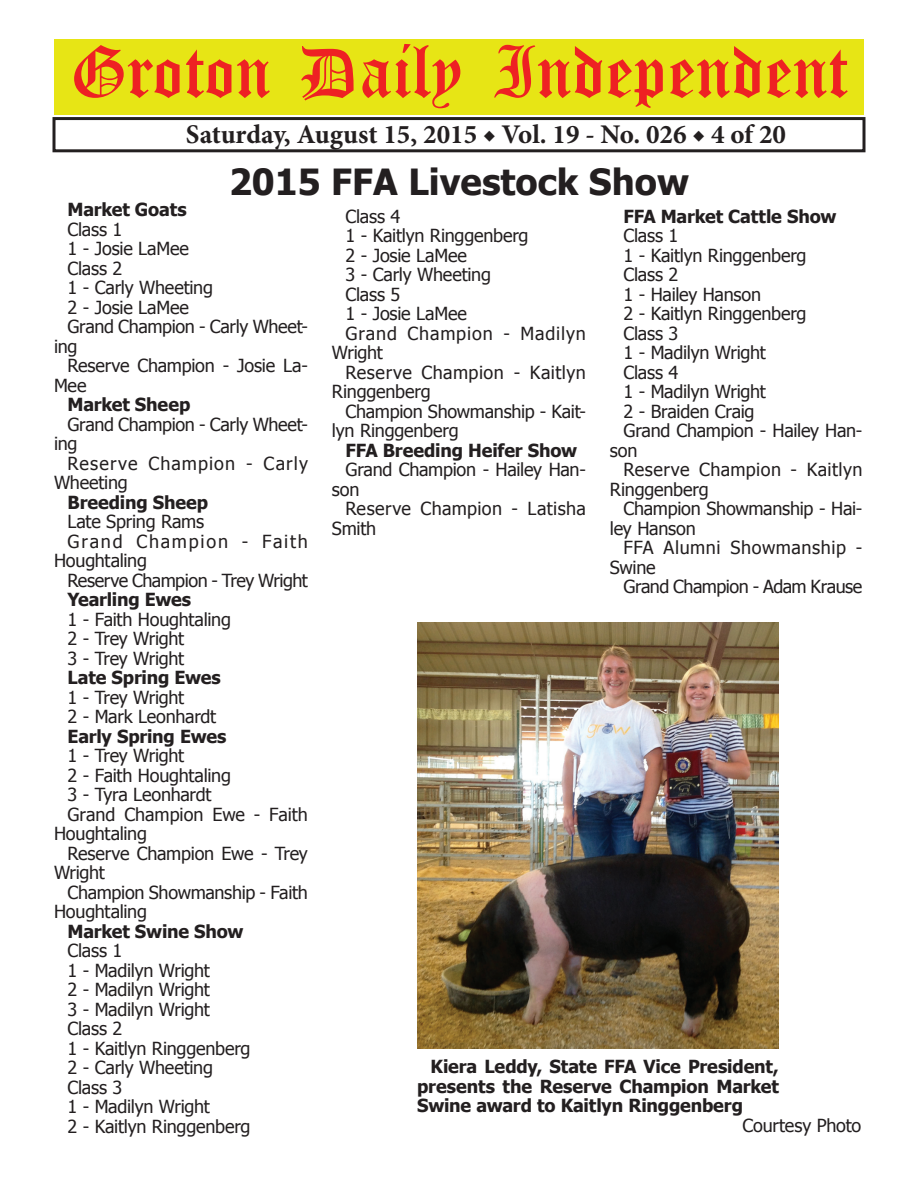
<style>
.page{position:relative;width:918px;height:1188px;background:#fff}
.page>*{position:absolute;margin:0;border:0;box-sizing:border-box;transform-origin:0 0}
.t1{font:54px "Old English Five";color:#ee2123}
.t2{font:700 36px "Tahoma";color:#231f20}
.t3{font:700 27px "Minion Pro";color:#231f20}
.t4{font:18px/19.5px "Tahoma";letter-spacing:-.015em;color:#231f20}
.t5{font:700 18px/19.5px "Tahoma";letter-spacing:-.01em;color:#231f20;text-align:justify}
.t6{font:18px "Tahoma";letter-spacing:.025em;color:#231f20}
.t7{font:18px/19.5px "Tahoma";letter-spacing:.055em;color:#231f20}
.t8{font:18px/19.5px "Tahoma";letter-spacing:.02em;color:#231f20}
.t9{font:18px "Tahoma";letter-spacing:.05em;color:#231f20}
.t10{font:18px "Tahoma";letter-spacing:.03em;color:#231f20}
.t11{font:18px "Tahoma";letter-spacing:.1em;color:#231f20}
</style>
<div class="page">
<div style="left:52px;top:117px;width:814px;height:35px;border:3px solid #231f20"></div>
<div style="left:54px;top:40px;width:810px;height:75px;background:#e7e515"></div>
<img style="left:417px;top:622px;width:362px;height:426px">
<h1 class="t1" style="left:70px;top:47px;width:779px">Groton Daily Independent</h1>
<h3 class="t3" style="left:186px;top:116px;width:602px">Saturday, August 15, 2015 ◆ Vol. 19 - No. 026 ◆ 4 of 20</h3>
<h2 class="t2" style="left:229px;top:157px;width:462px">2015 FFA Livestock Show</h2>
<p class="t5" style="left:68px;top:199px;width:121px">Market Goats</p>
<p class="t4" style="left:68px;top:219px;width:56px">Class 1</p>
<p class="t4" style="left:68px;top:238px;width:123px">1 - Josie LaMee</p>
<p class="t4" style="left:68px;top:258px;width:56px">Class 2</p>
<p class="t4" style="left:68px;top:277px;width:147px">1 - Carly Wheeting</p>
<p class="t4" style="left:68px;top:297px;width:123px">2 - Josie LaMee</p>
<p class="t4" style="left:68px;top:316px;width:242px">Grand Champion - Carly Wheet-</p>
<p class="t4" style="left:54px;top:336px;width:25px">ing</p>
<p class="t4" style="left:68px;top:355px;width:242px">Reserve Champion - Josie La-</p>
<p class="t4" style="left:54px;top:375px;width:34px">Mee</p>
<p class="t5" style="left:68px;top:394px;width:124px">Market Sheep</p>
<p class="t4" style="left:54px;top:414px;width:255px;text-indent:14px">Grand Champion - Carly Wheet&shy;ing</p>
<p class="t7" style="left:54px;top:453px;width:255px;text-indent:14px">Reserve Champion - Carly<br>Wheeting</p>
<p class="t5" style="left:68px;top:491px;width:142px">Breeding Sheep</p>
<p class="t4" style="left:68px;top:511px;width:138px">Late Spring Rams</p>
<p class="t11" style="left:68px;top:529px;width:242px">Grand Champion - Faith</p>
<p class="t4" style="left:54px;top:550px;width:95px">Houghtaling</p>
<p class="t4" style="left:68px;top:570px;width:242px">Reserve Champion - Trey Wright</p>
<p class="t5" style="left:68px;top:589px;width:125px">Yearling Ewes</p>
<p class="t4" style="left:68px;top:609px;width:165px">1 - Faith Houghtaling<br>2 - Trey Wright<br>3 - Trey Wright</p>
<p class="t5" style="left:68px;top:667px;width:155px">Late Spring Ewes</p>
<p class="t4" style="left:68px;top:687px;width:150px">1 - Trey Wright<br>2 - Mark Leonhardt</p>
<p class="t5" style="left:68px;top:725px;width:160px">Early Spring Ewes</p>
<p class="t4" style="left:68px;top:745px;width:118px">1 - Trey Wright</p>
<p class="t4" style="left:68px;top:765px;width:165px">2 - Faith Houghtaling</p>
<p class="t4" style="left:68px;top:784px;width:146px">3 - Tyra Leonhardt</p>
<p class="t4" style="left:68px;top:804px;width:242px">Grand Champion Ewe - Faith</p>
<p class="t4" style="left:54px;top:823px;width:95px">Houghtaling</p>
<p class="t4" style="left:68px;top:843px;width:242px">Reserve Champion Ewe - Trey</p>
<p class="t4" style="left:54px;top:862px;width:52px">Wright</p>
<p class="t4" style="left:68px;top:882px;width:242px">Champion Showmanship - Faith</p>
<p class="t4" style="left:54px;top:901px;width:95px">Houghtaling</p>
<p class="t5" style="left:68px;top:920px;width:178px">Market Swine Show</p>
<p class="t4" style="left:68px;top:940px;width:185px">Class 1<br>1 - Madilyn Wright<br>2 - Madilyn Wright<br>3 - Madilyn Wright<br>Class 2<br>1 - Kaitlyn Ringgenberg<br>2 - Carly Wheeting<br>Class 3<br>1 - Madilyn Wright<br>2 - Kaitlyn Ringgenberg</p>
<p class="t5" style="left:623px;top:206px;width:214px">FFA Market Cattle Show</p>
<p class="t4" style="left:623px;top:225px;width:56px">Class 1</p>
<p class="t4" style="left:623px;top:245px;width:185px">1 - Kaitlyn Ringgenberg</p>
<p class="t4" style="left:623px;top:264px;width:56px">Class 2</p>
<p class="t4" style="left:623px;top:284px;width:139px">1 - Hailey Hanson</p>
<p class="t4" style="left:623px;top:303px;width:185px">2 - Kaitlyn Ringgenberg</p>
<p class="t4" style="left:623px;top:323px;width:56px">Class 3</p>
<p class="t4" style="left:623px;top:342px;width:144px">1 - Madilyn Wright</p>
<p class="t4" style="left:623px;top:362px;width:56px">Class 4</p>
<p class="t4" style="left:623px;top:381px;width:144px">1 - Madilyn Wright</p>
<p class="t4" style="left:623px;top:401px;width:133px">2 - Braiden Craig</p>
<p class="t4" style="left:623px;top:420px;width:241px">Grand Champion - Hailey Han-</p>
<p class="t4" style="left:610px;top:440px;width:29px">son</p>
<p class="t6" style="left:623px;top:458px;width:240px">Reserve Champion - Kaitlyn</p>
<p class="t4" style="left:610px;top:479px;width:100px">Ringgenberg</p>
<p class="t4" style="left:623px;top:498px;width:241px">Champion Showmanship - Hai-</p>
<p class="t4" style="left:610px;top:518px;width:87px">ley Hanson</p>
<p class="t10" style="left:623px;top:536px;width:240px">FFA Alumni Showmanship -</p>
<p class="t4" style="left:610px;top:557px;width:47px">Swine</p>
<p class="t4" style="left:623px;top:576px;width:240px">Grand Champion - Adam Krause</p>
<p class="t4" style="left:345px;top:206px;width:56px">Class 4</p>
<p class="t4" style="left:345px;top:225px;width:185px">1 - Kaitlyn Ringgenberg</p>
<p class="t4" style="left:345px;top:245px;width:123px">2 - Josie LaMee</p>
<p class="t4" style="left:345px;top:264px;width:147px">3 - Carly Wheeting</p>
<p class="t4" style="left:345px;top:284px;width:56px">Class 5</p>
<p class="t4" style="left:345px;top:303px;width:123px">1 - Josie LaMee</p>
<p class="t9" style="left:345px;top:321px;width:242px">Grand Champion - Madilyn</p>
<p class="t4" style="left:332px;top:342px;width:52px">Wright</p>
<p class="t6" style="left:345px;top:360px;width:242px">Reserve Champion - Kaitlyn</p>
<p class="t4" style="left:332px;top:381px;width:100px">Ringgenberg</p>
<p class="t4" style="left:345px;top:401px;width:242px">Champion Showmanship - Kait-</p>
<p class="t4" style="left:332px;top:420px;width:128px">lyn Ringgenberg</p>
<p class="t5" style="left:345px;top:440px;width:233px">FFA Breeding Heifer Show</p>
<p class="t4" style="left:332px;top:459px;width:255px;text-indent:14px">Grand Champion - Hailey Han&shy;son</p>
<p class="t8" style="left:332px;top:498px;width:255px;text-indent:14px">Reserve Champion - Latisha<br>Smith</p>
<p class="t5" style="left:417px;top:1056px;width:363px;text-indent:14px">Kiera Leddy, State FFA Vice President, presents the Reserve Champion Market Swine award to Kaitlyn Ringgenberg</p>
<p class="t4" style="left:742px;top:1115px;width:120px">Courtesy Photo</p>
</div>
